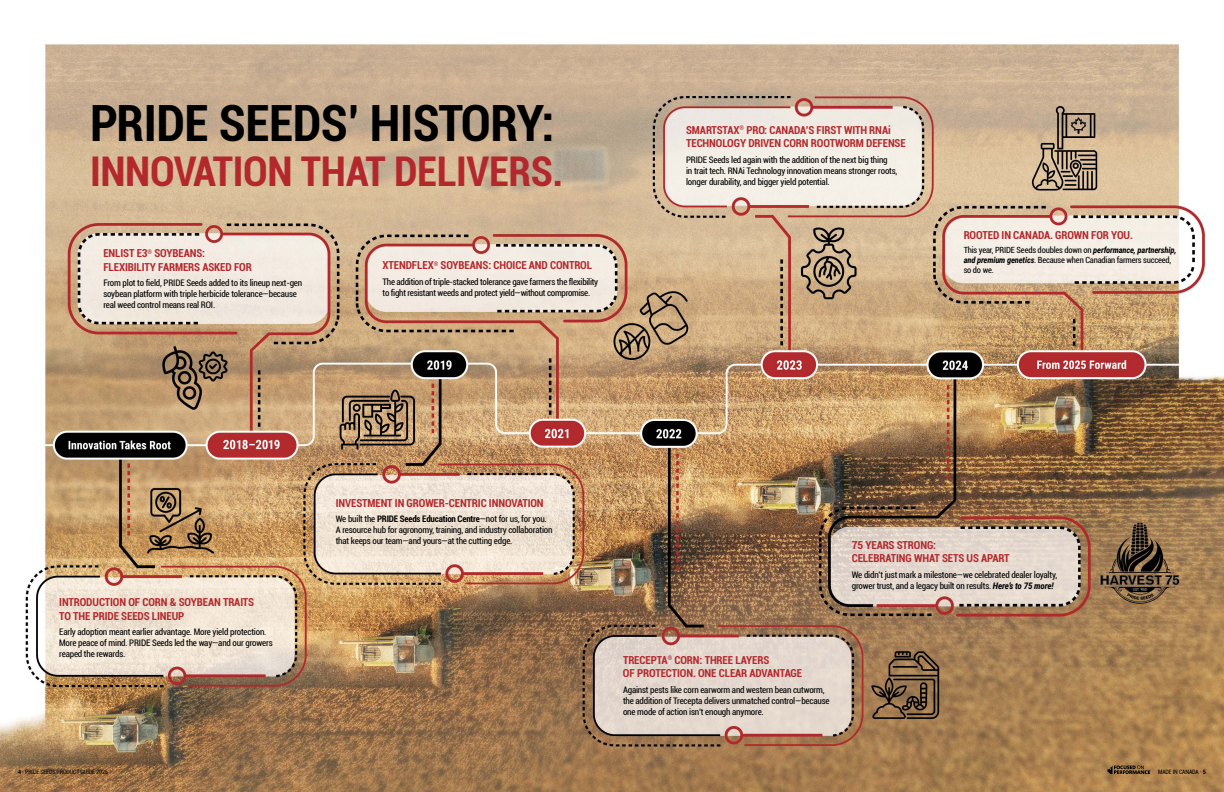
<style>
.page{position:relative;width:1224px;height:792px;background:#fff}
.page>*{position:absolute;margin:0;border:0;box-sizing:border-box;transform-origin:0 0}
.t1{font:700 condensed 50px "Roboto";letter-spacing:-.01em;color:#000}
.t2{font:700 condensed 41px "Roboto";letter-spacing:-.01em;color:#b3282d}
.t3{font:700 condensed 11px/13.2px "Roboto";letter-spacing:-.01em;color:#b3282d}
.t4{font:condensed 9px/11px "Roboto";letter-spacing:-.02em;color:#000}
.t5{font:condensed 8.5px/10px "Roboto";letter-spacing:-.02em;color:#000}
.t6{font:condensed 6px "Roboto";letter-spacing:-.02em;color:#000}
.s1{font-family:"Roboto Condensed";font-weight:700;font-style:italic;font-stretch:normal}
.s2{font-weight:700}
.s3{color:#b3282d}
.s4{color:#b2292d}
</style>
<div class="page">
<img style="left:0;top:44px;width:1224px;height:748px">
<svg style="left:1107px;top:765px;width:43px;height:9px"></svg>
<h1 class="t1" style="left:90px;top:88px;width:466px">PRIDE SEEDS’ HISTORY:</h1>
<h2 class="t2" style="left:90px;top:142px;width:475px">INNOVATION THAT DELIVERS.</h2>
<p class="t3" style="left:103px;top:246px;width:150px">ENLIST E3<sup>®</sup> SOYBEANS:<br>FLEXIBILITY FARMERS ASKED FOR</p>
<p class="t4" style="left:103px;top:277px;width:200px">From plot to field, PRIDE Seeds added to its lineup next-gen soybean platform with triple herbicide tolerance—because real weed control means real ROI.</p>
<p class="t3" style="left:383px;top:258px;width:211px">XTENDFLEX<sup>®</sup> SOYBEANS: CHOICE AND CONTROL</p>
<p class="t4" style="left:383px;top:276px;width:217px">The addition of triple-stacked tolerance gave farmers the flexibility to fight resistant weeds and protect yield—without compromise.</p>
<p class="t3" style="left:686px;top:123px;width:221px">SMARTSTAX<sup>®</sup> PRO: CANADA’S FIRST WITH RNAi<br>TECHNOLOGY DRIVEN CORN ROOTWORM DEFENSE</p>
<p class="t4" style="left:686px;top:154px;width:213px">PRIDE Seeds led again with the addition of the next big thing<br>in trait tech. RNAi Technology innovation means stronger roots, longer durability, and bigger yield potential.</p>
<p class="t3" style="left:964px;top:228px;width:171px">ROOTED IN CANADA. GROWN FOR YOU.</p>
<p class="t5" style="left:964px;top:245px;width:214px">This year, PRIDE Seeds doubles down on <span class="s1">performance, partnership, and premium genetics</span>. Because when Canadian farmers succeed, so do we.</p>
<p class="t3" style="left:59px;top:595px;width:196px">INTRODUCTION OF CORN &amp; SOYBEAN TRAITS<br>TO THE PRIDE SEEDS LINEUP</p>
<p class="t4" style="left:59px;top:626px;width:215px">Early adoption meant earlier advantage. More yield protection.<br>More peace of mind. PRIDE Seeds led the way—and our growers reaped the rewards.</p>
<p class="t3" style="left:336px;top:496px;width:209px">INVESTMENT IN GROWER-CENTRIC INNOVATION</p>
<p class="t4" style="left:336px;top:513px;width:218px">We built the <span class="s2">PRIDE Seeds Education Centre</span>—not for us, for you.<br>A resource hub for agronomy, training, and industry collaboration that keeps our team—and yours—at the cutting edge.</p>
<p class="t3" style="left:852px;top:538px;width:159px">75 YEARS STRONG:<br>CELEBRATING WHAT SETS US APART</p>
<p class="t4" style="left:852px;top:569px;width:207px">We didn’t just mark a milestone—we celebrated dealer loyalty, grower trust, and a legacy built on results. <span class="s1">Here’s to 75 more!</span></p>
<p class="t3" style="left:623px;top:653px;width:181px">TRECEPTA<sup>®</sup> CORN: THREE LAYERS<br>OF PROTECTION. ONE CLEAR ADVANTAGE</p>
<p class="t4" style="left:623px;top:684px;width:208px">Against pests like corn earworm and western bean cutworm, the addition of Trecepta delivers unmatched control—because one mode of action isn’t enough anymore.</p>
<p class="t6" style="left:18px;top:767px;width:92px"><span class="s2">4</span> <span class="s3">•</span> PRIDE SEEDS PRODUCT GUIDE 2026</p>
<p class="t6" style="left:1158px;top:767px;width:49px">MADE IN CANADA <span class="s4">•</span> <span class="s2">5</span></p>
</div>
